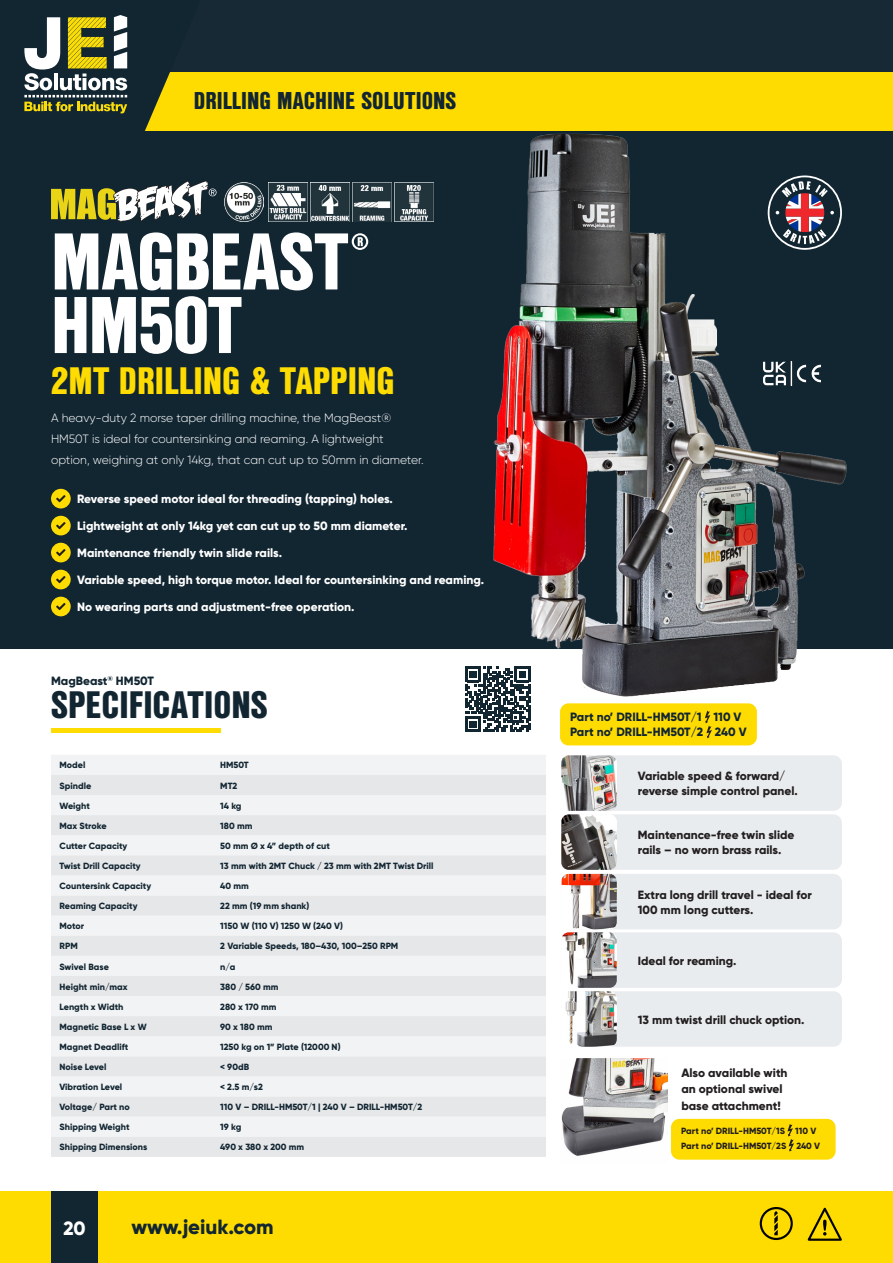
<style>
.page{position:relative;width:893px;height:1263px;background:#fff}
.page>*{position:absolute;margin:0;border:0;box-sizing:border-box;transform-origin:0 0}
.t1{font:900 78px "Nimbus San Con L";letter-spacing:-.02em;color:#fff}
.t2{font:900 37.2px "Nimbus San Con L";color:#ffdc01}
.t3{font:900 37.2px "Nimbus San Con L";color:#122632}
.t4{font:900 23.7px "Nimbus San Con L";color:#122632}
.t5{font:800 20.55px "Gilroy";color:#122632}
.t6{font:800 19.2px "Gilroy";color:#fff}
.t7{font:800 12px "Gilroy";color:#fff}
.t8{font:300 12px/21px "Gilroy";color:#fff}
.t9{font:800 12px/15px "Gilroy";color:#122632}
.Standard_Paragraph_T{font:800 12px/16.5px "Gilroy";color:#231f20}
.t10{font:800 11.85px/14.9px "Gilroy";color:#231f20}
.t11{font:800 9px "Gilroy";color:#122632}
.Standard_Paragraph{font:800 9px/15px "Gilroy";color:#231f20}
</style>
<div class="page">
<div style="left:671px;top:1119px;width:165px;height:41px;background:#ffdc01;border-radius:9px"></div>
<div style="left:560px;top:703px;width:197px;height:42px;background:#ffdc01;border-radius:9px"></div>
<div style="left:0;top:0;width:893px;height:648px;background:#122632"></div>
<div style="left:0;top:71px;width:893px;height:60px;background:#ffdc01"></div>
<div style="left:0;top:0;width:893px;height:71px;background:#172934"></div>
<div style="left:0;top:1192px;width:893px;height:71px;background:#ffdc01"></div>
<svg style="left:774px;top:1211px;width:4px;height:24px"></svg>
<div style="left:760px;top:1207px;width:33px;height:33px;border:2px solid #040503;border-radius:50%"></div>
<svg style="left:808px;top:1208px;width:34px;height:33px"></svg>
<div style="left:51px;top:1192px;width:47px;height:71px;background:#122632"></div>
<div style="left:51px;top:489px;width:20px;height:19px;background:#ffdc01;border-radius:50%"></div>
<svg style="left:56px;top:495px;width:10px;height:8px"></svg>
<div style="left:51px;top:516px;width:20px;height:19px;background:#ffdc01;border-radius:50%"></div>
<svg style="left:56px;top:522px;width:10px;height:8px"></svg>
<div style="left:51px;top:543px;width:20px;height:19px;background:#ffdc01;border-radius:50%"></div>
<svg style="left:56px;top:549px;width:10px;height:8px"></svg>
<div style="left:51px;top:570px;width:20px;height:19px;background:#ffdc01;border-radius:50%"></div>
<svg style="left:56px;top:576px;width:10px;height:7px"></svg>
<div style="left:51px;top:597px;width:20px;height:19px;background:#ffdc01;border-radius:50%"></div>
<svg style="left:56px;top:603px;width:10px;height:7px"></svg>
<hr style="left:51px;top:729px;width:169px;height:4px;background:#ffdc01">
<svg style="left:465px;top:666px;width:65px;height:66px"></svg>
<svg style="left:51px;top:181px;width:166px;height:41px"></svg>
<img style="left:485px;top:133px;width:365px;height:569px">
<svg style="left:352px;top:233px;width:16px;height:17px"></svg>
<svg style="left:768px;top:176px;width:74px;height:74px"></svg>
<svg style="left:0;top:15px;width:201px;height:116px"></svg>
<div style="left:561px;top:755px;width:281px;height:56px;background:#e9ecef;border-radius:8px"></div>
<div style="left:561px;top:814px;width:281px;height:56px;background:#e9ecef;border-radius:8px"></div>
<div style="left:561px;top:874px;width:281px;height:55px;background:#e9ecef;border-radius:8px"></div>
<div style="left:561px;top:932px;width:281px;height:56px;background:#e9ecef;border-radius:8px"></div>
<div style="left:561px;top:991px;width:281px;height:56px;background:#e9ecef;border-radius:8px"></div>
<img style="left:561px;top:755px;width:56px;height:56px">
<img style="left:561px;top:814px;width:56px;height:56px">
<img style="left:561px;top:874px;width:56px;height:55px">
<img style="left:561px;top:932px;width:56px;height:56px">
<img style="left:561px;top:991px;width:56px;height:56px">
<img style="left:561px;top:1059px;width:106px;height:97px">
<svg style="left:787px;top:1124px;width:7px;height:27px"></svg>
<div style="left:51px;top:755px;width:495px;height:20px;background:#f2f3f4"></div>
<svg style="left:51px;top:775px;width:495px;height:382px;fill:#e6e7e9"></svg>
<svg style="left:705px;top:710px;width:7px;height:28px"></svg>
<img style="left:763px;top:361px;width:57px;height:24px">
<img style="left:310px;top:183px;width:39px;height:39px">
<img style="left:352px;top:183px;width:40px;height:39px">
<img style="left:268px;top:183px;width:39px;height:39px">
<img style="left:225px;top:183px;width:39px;height:39px">
<img style="left:394px;top:183px;width:39px;height:38px">
<p class="t4" style="left:194px;top:83px;width:264px">DRILLING MACHINE SOLUTIONS</p>
<p class="t1" style="left:51px;top:203px;width:299px">MAGBEAST</p>
<p class="t1" style="left:51px;top:266px;width:193px">HM50T</p>
<p class="t2" style="left:51px;top:353px;width:345px">2MT DRILLING &amp; TAPPING</p>
<p class="t8" style="left:51px;top:407px;width:374px">A heavy-duty 2 morse taper drilling machine, the MagBeast®<br>HM50T is ideal for countersinking and reaming. A lightweight option, weighing at only 14kg, that can cut up to 50mm in diameter.</p>
<p class="t7" style="left:77px;top:491px;width:317px">Reverse speed motor ideal for threading (tapping) holes.</p>
<p class="t7" style="left:77px;top:518px;width:332px">Lightweight at only 14kg yet can cut up to 50 mm diameter.</p>
<p class="t7" style="left:77px;top:545px;width:206px">Maintenance friendly twin slide rails.</p>
<p class="t7" style="left:77px;top:572px;width:409px">Variable speed, high torque motor. Ideal for countersinking and reaming.</p>
<p class="t7" style="left:77px;top:599px;width:279px">No wearing parts and adjustment-free operation.</p>
<p class="t9" style="left:51px;top:673px;width:104px">MagBeast<sup>®</sup> HM50T</p>
<p class="t3" style="left:51px;top:676px;width:218px">SPECIFICATIONS</p>
<p class="t11" style="left:60px;top:760px;width:27px">Model</p>
<p class="t11" style="left:220px;top:760px;width:30px">HM50T</p>
<p class="t11" style="left:60px;top:780px;width:33px">Spindle</p>
<p class="t11" style="left:220px;top:780px;width:18px">MT2</p>
<p class="t11" style="left:60px;top:800px;width:32px">Weight</p>
<p class="t11" style="left:220px;top:800px;width:23px">14 kg</p>
<p class="t11" style="left:60px;top:820px;width:49px">Max Stroke</p>
<p class="t11" style="left:220px;top:820px;width:34px">180 mm</p>
<p class="t11" style="left:60px;top:840px;width:69px">Cutter Capacity</p>
<p class="t11" style="left:220px;top:840px;width:111px">50 mm Ø x 4” depth of cut</p>
<p class="t11" style="left:60px;top:860px;width:83px">Twist Drill Capacity</p>
<p class="t11" style="left:220px;top:860px;width:215px">13 mm with 2MT Chuck / 23 mm with 2MT Twist Drill</p>
<p class="t11" style="left:60px;top:880px;width:93px">Countersink Capacity</p>
<p class="t11" style="left:220px;top:880px;width:30px">40 mm</p>
<p class="t11" style="left:60px;top:900px;width:80px">Reaming Capacity</p>
<p class="t11" style="left:220px;top:900px;width:91px">22 mm (19 mm shank)</p>
<p class="t11" style="left:60px;top:920px;width:26px">Motor</p>
<p class="t11" style="left:220px;top:920px;width:124px">1150 W (110 V) 1250 W (240 V)</p>
<p class="t11" style="left:60px;top:940px;width:20px">RPM</p>
<p class="t11" style="left:220px;top:940px;width:180px">2 Variable Speeds, 180–430, 100–250 RPM</p>
<p class="t11" style="left:60px;top:961px;width:51px">Swivel Base</p>
<p class="t11" style="left:220px;top:961px;width:17px">n/a</p>
<p class="t11" style="left:60px;top:981px;width:70px">Height min/max</p>
<p class="t11" style="left:220px;top:981px;width:60px">380 / 560 mm</p>
<p class="t11" style="left:60px;top:1001px;width:65px">Length x Width</p>
<p class="t11" style="left:220px;top:1001px;width:58px">280 x 170 mm</p>
<p class="t11" style="left:60px;top:1021px;width:89px">Magnetic Base L x W</p>
<p class="t11" style="left:220px;top:1021px;width:54px">90 x 180 mm</p>
<p class="t11" style="left:60px;top:1041px;width:70px">Magnet Deadlift</p>
<p class="t11" style="left:220px;top:1041px;width:122px">1250 kg on 1” Plate (12000 N)</p>
<p class="t11" style="left:60px;top:1061px;width:48px">Noise Level</p>
<p class="t11" style="left:220px;top:1061px;width:30px">&lt; 90dB</p>
<p class="t11" style="left:60px;top:1081px;width:64px">Vibration Level</p>
<p class="t11" style="left:220px;top:1081px;width:44px">&lt; 2.5 m/s2</p>
<p class="t11" style="left:60px;top:1101px;width:72px">Voltage/ Part no</p>
<p class="t11" style="left:220px;top:1101px;width:204px">110 V – DRILL-HM50T/1 | 240 V – DRILL-HM50T/2</p>
<p class="t11" style="left:60px;top:1121px;width:72px">Shipping Weight</p>
<p class="t11" style="left:220px;top:1121px;width:23px">19 kg</p>
<p class="t11" style="left:60px;top:1141px;width:89px">Shipping Dimensions</p>
<p class="t11" style="left:220px;top:1141px;width:85px">490 x 380 x 200 mm</p>
<p class="t6" style="left:63px;top:1216px;width:24px">20</p>
<p class="t5" style="left:131px;top:1214px;width:144px">www.jeiuk.com</p>
<p class="t9" style="left:570px;top:709px;width:178px">Part no’ DRILL-HM50T/1 110 V<br>Part no’ DRILL-HM50T/2 240 V</p>
<p class="t10" style="left:638px;top:769px;width:162px">Variable speed &amp; forward/ reverse simple control panel.</p>
<p class="t10" style="left:638px;top:828px;width:158px">Maintenance-free twin slide rails – no worn brass rails.</p>
<p class="t10" style="left:638px;top:887px;width:175px">Extra long drill travel - ideal for<br>100 mm long cutters.</p>
<p class="t10" style="left:638px;top:953px;width:100px">Ideal for reaming.</p>
<p class="t10" style="left:638px;top:1012px;width:168px">13 mm twist drill chuck option.</p>
<p class="Standard_Paragraph_T" style="left:681px;top:1064px;width:108px">Also available with an optional swivel base attachment!</p>
<p class="Standard_Paragraph" style="left:681px;top:1124px;width:140px">Part no’ DRILL-HM50T/1S 110 V<br>Part no’ DRILL-HM50T/2S 240 V</p>
</div>
